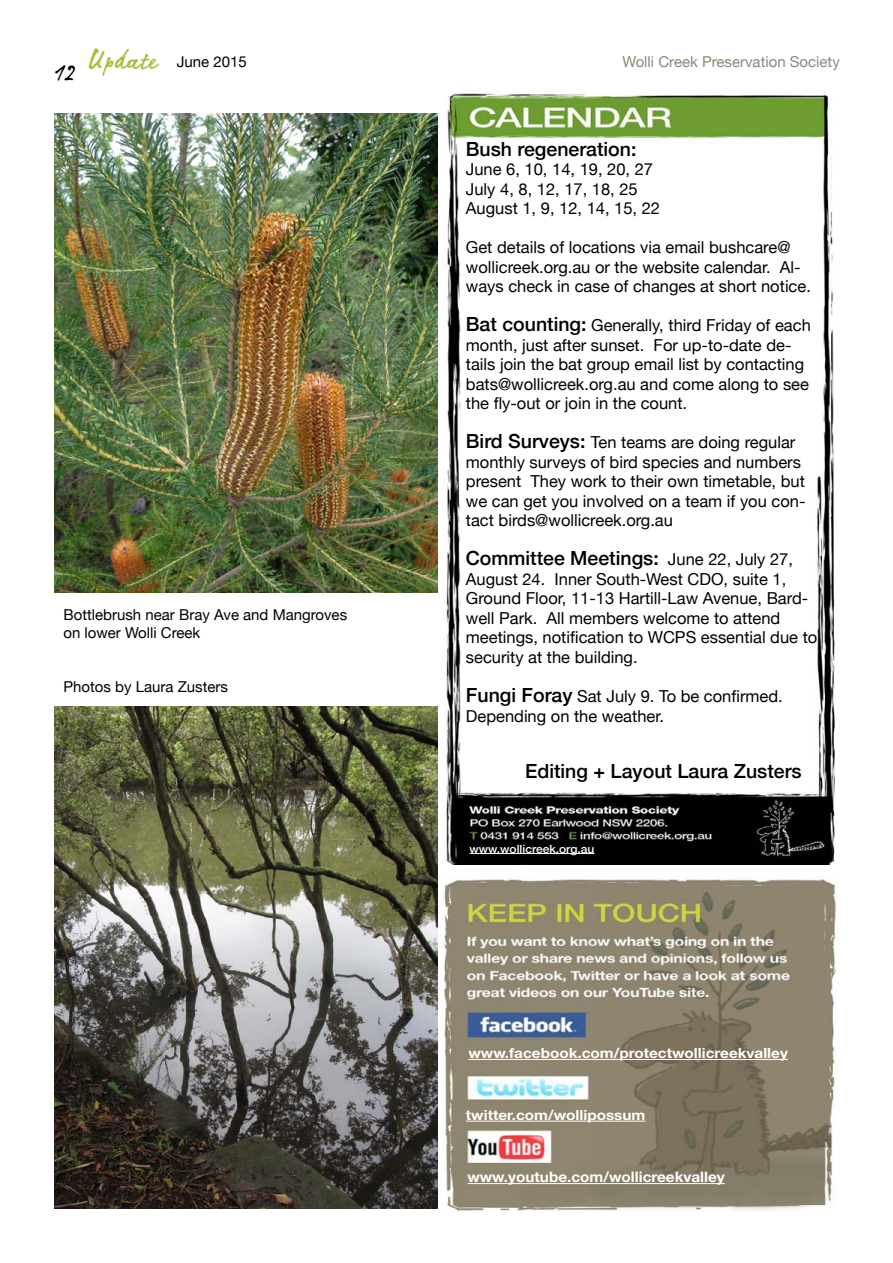
<style>
.page{position:relative;width:893px;height:1263px;background:#fff}
.page>*{position:absolute;margin:0;border:0;box-sizing:border-box;transform-origin:0 0}
.t1{font:500 19.5px "Helvetica Neue";color:#000}
.t2{font:16.5px/19.5px "Helvetica Neue";color:#000}
.t3{font:15px/18px "Helvetica Neue";color:#000}
.t4{font:15px "Helvetica Neue";color:#808e7a}
.t5{font:700 14.4px "Helvetica Neue";color:#fff;scale:1.06 1}
.t6{font:700 13.95px "Helvetica Neue";color:#fff;scale:1.1 1}
.t7{font:500 11.4px "Helvetica Neue";color:#fff;scale:1.05 1}
.s1{font-family:"Notec LT";font-size:21px}
.s2{font-family:"Notec LT";font-size:27px;color:#a6be39}
.s3{font-weight:500;font-size:19.5px}
.s4{font-weight:400;font-size:16.5px}
</style>
<div class="page">
<img style="left:437px;top:93px;width:398px;height:772px">
<img style="left:54px;top:113px;width:383px;height:480px">
<img style="left:54px;top:706px;width:383px;height:503px">
<img style="left:444px;top:879px;width:393px;height:333px">
<div style="left:467px;top:842px;width:138px;height:13px;background:#000"></div>
<div style="left:466px;top:841px;width:140px;height:14px;border:2px solid #000"></div>
<hr style="left:470px;top:853px;width:124px;height:1px;background:#fff">
<hr style="left:467px;top:1183px;width:258px;height:1px;background:#fff">
<hr style="left:466px;top:1121px;width:179px;height:1px;background:#fff">
<hr style="left:468px;top:1059px;width:320px;height:1px;background:#fff">
<p class="t3" style="left:55px;top:54px;width:193px"><span class="s1">12</span> <span class="s2">Update</span> June 2015</p>
<p class="t4" style="left:623px;top:51px;width:219px">Wolli Creek Preservation Society</p>
<p class="t3" style="left:63px;top:606px;width:285px">Bottlebrush near Bray Ave and Mangroves on lower Wolli Creek</p>
<p class="t3" style="left:63px;top:678px;width:166px">Photos by Laura Zusters</p>
<p class="t1" style="left:466px;top:133px;width:172px">Bush regeneration:</p>
<p class="t2" style="left:466px;top:161px;width:196px">June 6, 10, 14, 19, 20, 27<br>July 4, 8, 12, 17, 18, 25<br>August 1, 9, 12, 14, 15, 22</p>
<p class="t2" style="left:466px;top:239px;width:347px">Get details of locations via email bushcare@ wollicreek.org.au or the website calendar. Al&shy;ways check in case of changes at short notice.</p>
<p class="t2" style="left:466px;top:317px;width:346px"><span class="s3">Bat counting:</span> Generally, third Friday of each month, just after sunset. For up-to-date de&shy;tails join the bat group email list by contacting bats@wollicreek.org.au and come along to see the fly-out or join in the count.</p>
<p class="t2" style="left:466px;top:434px;width:341px"><span class="s3">Bird Surveys:</span> Ten teams are doing regular monthly surveys of bird species and numbers present They work to their own timetable, but we can get you involved on a team if you con&shy;tact birds@wollicreek.org.au</p>
<p class="t1" style="left:466px;top:543px;width:329px">Committee Meetings: <span class="s4">June 22, July 27,</span></p>
<p class="t2" style="left:466px;top:570px;width:353px">August 24. Inner South-West CDO, suite 1, Ground Floor, 11-13 Hartill-Law Avenue, Bard&shy;well Park. All members welcome to attend meetings, notification to WCPS essential due to security at the building.</p>
<p class="t2" style="left:466px;top:687px;width:318px"><span class="s3">Fungi Foray</span> Sat July 9. To be confirmed.<br>Depending on the weather.</p>
<p class="t1" style="left:525px;top:756px;width:278px">Editing + Layout Laura Zusters</p>
<p class="t7" style="left:470px;top:839px;width:121px">www.wollicreek.org.au</p>
<p class="t6" style="left:468px;top:1042px;width:292px">www.facebook.com/protectwollicreekvalley</p>
<p class="t6" style="left:466px;top:1104px;width:165px">twitter.com/wollipossum</p>
<p class="t5" style="left:467px;top:1166px;width:244px">www.youtube.com/wollicreekvalley</p>
</div>
